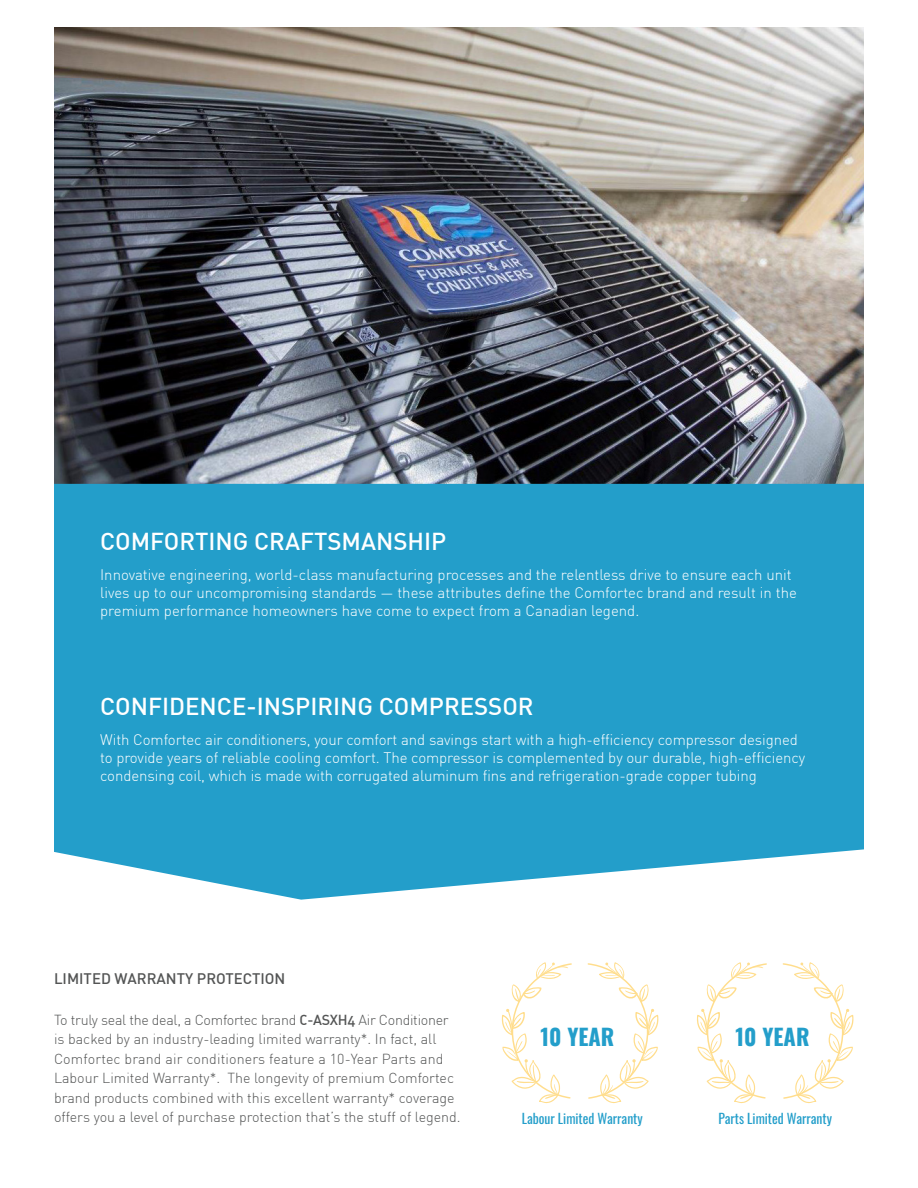
<style>
.page{position:relative;width:918px;height:1188px;background:#fff}
.page>*{position:absolute;margin:0;border:0;box-sizing:border-box;transform-origin:0 0}
.t1{font:500 24px "DIN";color:#fff}
.t2{font:700 22.5px "Oswald";color:#239eca}
.t3{font:300 15px/18px "DIN";letter-spacing:-.005em;color:#fff}
.t4{font:500 15px "DIN";color:#545555}
.t5{font:300 14.25px/19.5px "DIN";color:#545555}
.t6{font:13.5px "Oswald";color:#239eca}
.s1{font-family:"DIN Medium Alternate";font-weight:400}
</style>
<div class="page">
<img style="left:54px;top:27px;width:810px;height:457px">
<div style="left:54px;top:484px;width:810px;height:416px;background:#239eca"></div>
<svg style="left:502px;top:962px;width:157px;height:141px"></svg>
<svg style="left:697px;top:962px;width:157px;height:141px"></svg>
<p class="t1" style="left:100px;top:526px;width:348px">COMFORTING CRAFTSMANSHIP</p>
<p class="t3" style="left:100px;top:565px;width:693px">Innovative engineering, world-class manufacturing processes and the relentless drive to ensure each unit</p>
<p class="t3" style="left:100px;top:583px;width:698px">lives up to our uncompromising standards — these attributes define the Comfortec brand and result in the</p>
<p class="t3" style="left:100px;top:601px;width:541px">premium performance homeowners have come to expect from a Canadian legend.</p>
<p class="t1" style="left:100px;top:691px;width:435px">CONFIDENCE-INSPIRING COMPRESSOR</p>
<p class="t3" style="left:100px;top:730px;width:707px">With Comfortec air conditioners, your comfort and savings start with a high-efficiency compressor designed to provide years of reliable cooling comfort. The compressor is complemented by our durable, high-efficiency condensing coil, which is made with corrugated aluminum fins and refrigeration-grade copper tubing</p>
<p class="t4" style="left:54px;top:969px;width:233px">LIMITED WARRANTY PROTECTION</p>
<p class="t5" style="left:54px;top:1010px;width:408px">To truly seal the deal, a Comfortec brand <span class="s1">C-ASXH4</span> Air Conditioner is backed by an industry-leading limited warranty*. In fact, all Comfortec brand air conditioners feature a 10-Year Parts and Labour Limited Warranty*. The longevity of premium Comfortec brand products combined with this excellent warranty* coverage offers you a level of purchase protection that’s the stuff of legend.</p>
<p class="t2" style="left:541px;top:1025px;width:75px">10 YEAR</p>
<p class="t6" style="left:522px;top:1106px;width:123px">Labour Limited Warranty</p>
<p class="t2" style="left:736px;top:1025px;width:75px">10 YEAR</p>
<p class="t6" style="left:718px;top:1106px;width:115px">Parts Limited Warranty</p>
</div>
